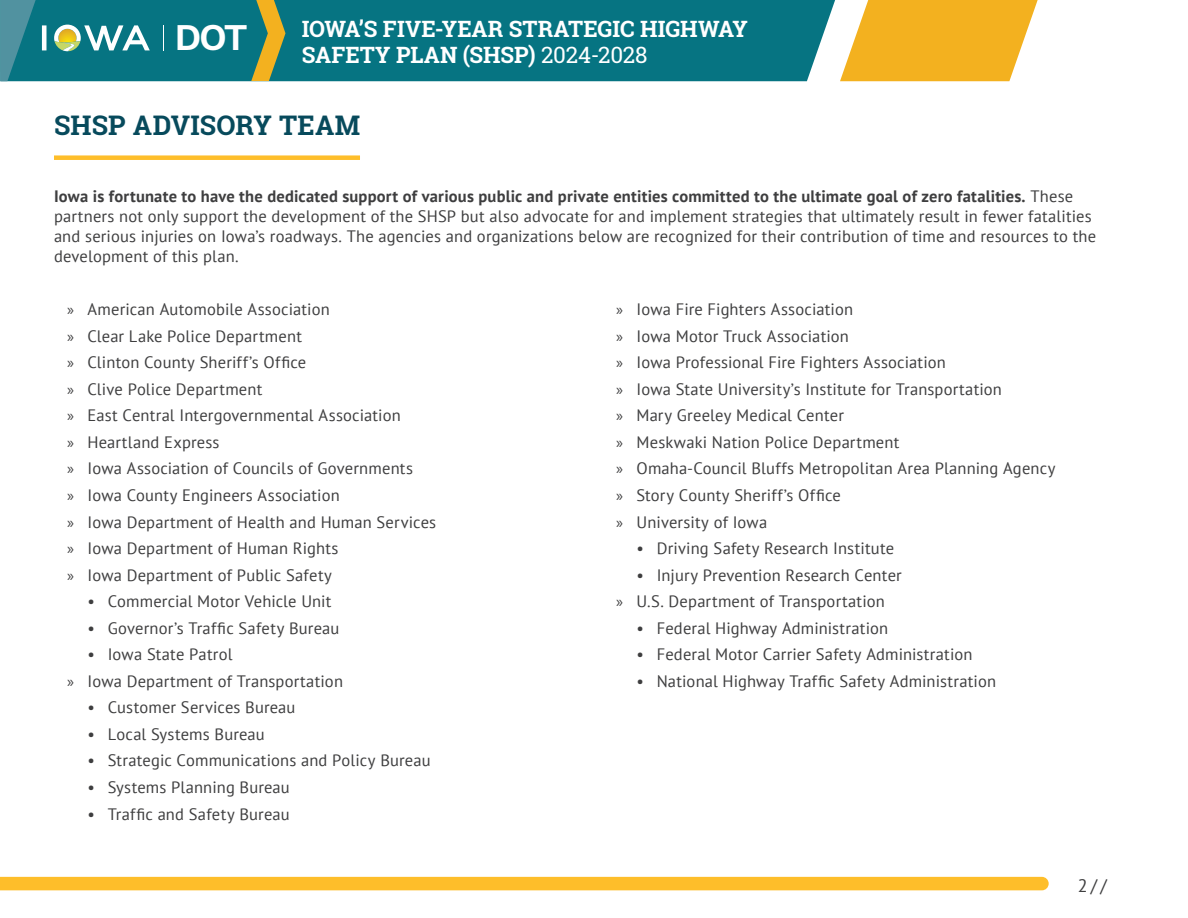
<style>
.page{position:relative;width:1188px;height:918px;background:#fff}
.page>*{position:absolute;margin:0;border:0;box-sizing:border-box;transform-origin:0 0}
.t1{font:600 37.65px "Work Sans";color:#fff}
.Heading_1{font:700 27px "Roboto Slab";letter-spacing:.01em;color:#074a5c}
.t2{font:700 22.5px/25.5px "Roboto Slab";color:#fff}
.t3{font:18px "PT Sans";color:#3e3e3f}
.Body_Regular{font:16.5px/19.8px "PT Sans";letter-spacing:.01em;color:#3e3e3f}
.s1{font-weight:400}
.s2{font-weight:700}
.s3{font-family:"Myriad Pro"}
</style>
<div class="page">
<div style="left:54px;top:155px;width:306px;height:5px;background:#febe2a"></div>
<div style="left:167px;top:0;width:668px;height:81px;background:#067482"></div>
<svg style="left:840px;top:0;width:198px;height:81px"></svg>
<div style="left:0;top:877px;width:1049px;height:13px;background:#febe2a"></div>
<svg style="left:251px;top:0;width:34px;height:81px"></svg>
<svg style="left:0;top:0;width:167px;height:81px"></svg>
<h1 class="t1" style="left:175px;top:16px;width:75px">DOT</h1>
<h3 class="t2" style="left:302px;top:16px;width:448px">IOWA’S FIVE-YEAR STRATEGIC HIGHWAY<br>SAFETY PLAN (SHSP) <span class="s1">2024-2028</span></h3>
<h1 class="Heading_1" style="left:54px;top:107px;width:308px">SHSP ADVISORY TEAM</h1>
<p class="Body_Regular" style="left:54px;top:186px;width:1044px"><span class="s2">Iowa is fortunate to have the dedicated support of various public and private entities committed to the ultimate goal of zero fatalities.</span> These partners not only support the development of the SHSP but also advocate for and implement strategies that ultimately result in fewer fatalities and serious injuries on Iowa’s roadways. The agencies and organizations below are recognized for their contribution of time and resources to the development of this plan.</p>
<p class="Body_Regular" style="left:67px;top:299px;width:264px"><span class="s3">»</span> American Automobile Association</p>
<p class="Body_Regular" style="left:67px;top:326px;width:236px"><span class="s3">»</span> Clear Lake Police Department</p>
<p class="Body_Regular" style="left:67px;top:352px;width:241px"><span class="s3">»</span> Clinton County Sheriff’s Office</p>
<p class="Body_Regular" style="left:67px;top:379px;width:197px"><span class="s3">»</span> Clive Police Department</p>
<p class="Body_Regular" style="left:67px;top:405px;width:335px"><span class="s3">»</span> East Central Intergovernmental Association</p>
<p class="Body_Regular" style="left:67px;top:432px;width:154px"><span class="s3">»</span> Heartland Express</p>
<p class="Body_Regular" style="left:67px;top:458px;width:347px"><span class="s3">»</span> Iowa Association of Councils of Governments</p>
<p class="Body_Regular" style="left:67px;top:485px;width:274px"><span class="s3">»</span> Iowa County Engineers Association</p>
<p class="Body_Regular" style="left:67px;top:511px;width:370px"><span class="s3">»</span> Iowa Department of Health and Human Services</p>
<p class="Body_Regular" style="left:67px;top:538px;width:273px"><span class="s3">»</span> Iowa Department of Human Rights</p>
<p class="Body_Regular" style="left:67px;top:565px;width:266px"><span class="s3">»</span> Iowa Department of Public Safety</p>
<p class="Body_Regular" style="left:87px;top:591px;width:246px">• Commercial Motor Vehicle Unit</p>
<p class="Body_Regular" style="left:87px;top:618px;width:253px">• Governor’s Traffic Safety Bureau</p>
<p class="Body_Regular" style="left:87px;top:644px;width:147px">• Iowa State Patrol</p>
<p class="Body_Regular" style="left:67px;top:671px;width:277px"><span class="s3">»</span> Iowa Department of Transportation</p>
<p class="Body_Regular" style="left:87px;top:697px;width:210px">• Customer Services Bureau</p>
<p class="Body_Regular" style="left:87px;top:724px;width:179px">• Local Systems Bureau</p>
<p class="Body_Regular" style="left:87px;top:750px;width:345px">• Strategic Communications and Policy Bureau</p>
<p class="Body_Regular" style="left:87px;top:777px;width:204px">• Systems Planning Bureau</p>
<p class="Body_Regular" style="left:87px;top:803px;width:204px">• Traffic and Safety Bureau</p>
<p class="Body_Regular" style="left:616px;top:299px;width:238px"><span class="s3">»</span> Iowa Fire Fighters Association</p>
<p class="Body_Regular" style="left:616px;top:326px;width:234px"><span class="s3">»</span> Iowa Motor Truck Association</p>
<p class="Body_Regular" style="left:616px;top:352px;width:331px"><span class="s3">»</span> Iowa Professional Fire Fighters Association</p>
<p class="Body_Regular" style="left:616px;top:379px;width:387px"><span class="s3">»</span> Iowa State University’s Institute for Transportation</p>
<p class="Body_Regular" style="left:616px;top:405px;width:229px"><span class="s3">»</span> Mary Greeley Medical Center</p>
<p class="Body_Regular" style="left:616px;top:432px;width:285px"><span class="s3">»</span> Meskwaki Nation Police Department</p>
<p class="Body_Regular" style="left:616px;top:458px;width:441px"><span class="s3">»</span> Omaha-Council Bluffs Metropolitan Area Planning Agency</p>
<p class="Body_Regular" style="left:616px;top:485px;width:226px"><span class="s3">»</span> Story County Sheriff’s Office</p>
<p class="Body_Regular" style="left:616px;top:511px;width:153px"><span class="s3">»</span> University of Iowa</p>
<p class="Body_Regular" style="left:636px;top:538px;width:259px">• Driving Safety Research Institute</p>
<p class="Body_Regular" style="left:636px;top:565px;width:267px">• Injury Prevention Research Center</p>
<p class="Body_Regular" style="left:616px;top:591px;width:270px"><span class="s3">»</span> U.S. Department of Transportation</p>
<p class="Body_Regular" style="left:636px;top:618px;width:253px">• Federal Highway Administration</p>
<p class="Body_Regular" style="left:636px;top:644px;width:338px">• Federal Motor Carrier Safety Administration</p>
<p class="Body_Regular" style="left:636px;top:671px;width:361px">• National Highway Traffic Safety Administration</p>
<p class="t3" style="left:1078px;top:874px;width:31px">2//</p>
</div>
